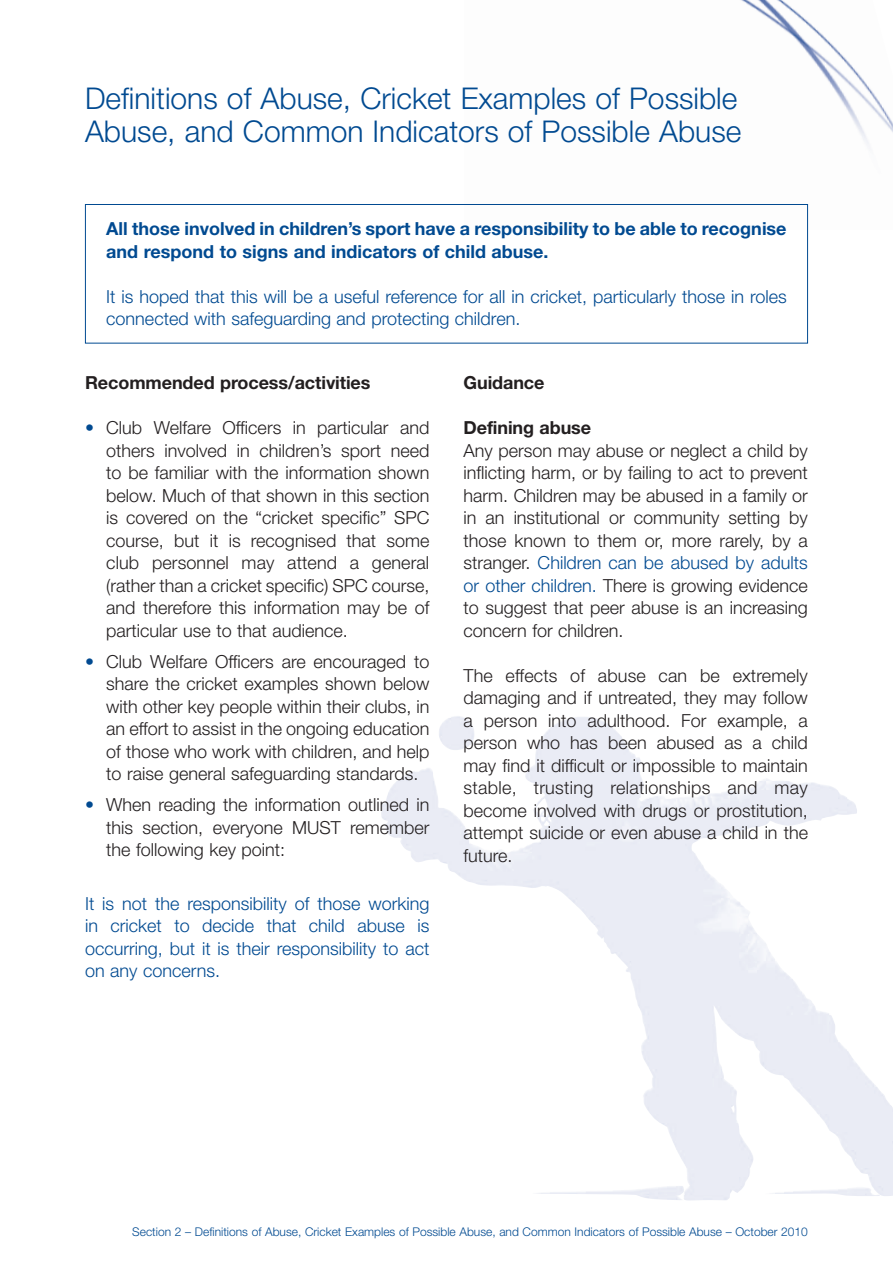
<style>
.page{position:relative;width:893px;height:1263px;background:#fff}
.page>*{position:absolute;margin:0;border:0;box-sizing:border-box;transform-origin:0 0}
.t1{font:300 30px/33px "Helvetica Neue";color:#014a91}
.t2{font:300 18px/22.5px "Helvetica Neue";color:#231f20;text-align:justify}
.t3{font:300 18px/22.5px "Helvetica Neue";color:#014a91;text-align:justify}
.t4{font:700 18px/22.5px "Helvetica Neue";color:#014a91}
.t5{font:700 18px "Helvetica Neue";letter-spacing:-.005em;color:#231f20}
.t6{font:300 12px "Helvetica Neue";color:#014a91}
.s1{color:#014a91}
</style>
<div class="page">
<img style="left:741px;top:0;width:152px;height:230px">
<div style="left:85px;top:204px;width:723px;height:139px;border:1px solid #014a91"></div>
<h1 class="t1" style="left:85px;top:81px;width:658px">Definitions of Abuse, Cricket Examples of Possible<br>Abuse, and Common Indicators of Possible Abuse</h1>
<p class="t4" style="left:106px;top:217px;width:682px">All those involved in children’s sport have a responsibility to be able to recognise and respond to signs and indicators of child abuse.</p>
<p class="t3" style="left:106px;top:285px;width:682px">It is hoped that this will be a useful reference for all in cricket, particularly those in roles connected with safeguarding and protecting children.</p>
<p class="t5" style="left:85px;top:372px;width:287px">Recommended process/activities</p>
<p class="t2" style="left:106px;top:416px;width:325px;text-indent:-21px"><span class="s1">•</span> Club Welfare Officers in particular and others involved in children’s sport need to be familiar with the information shown below. Much of that shown in this section is covered on the “cricket specific” SPC course, but it is recognised that some club personnel may attend a general (rather than a cricket specific) SPC course, and therefore this information may be of particular use to that audience.</p>
<p class="t2" style="left:106px;top:650px;width:325px;text-indent:-21px"><span class="s1">•</span> Club Welfare Officers are encouraged to share the cricket examples shown below with other key people within their clubs, in an effort to assist in the ongoing education of those who work with children, and help to raise general safeguarding standards.</p>
<p class="t2" style="left:106px;top:793px;width:325px;text-indent:-21px"><span class="s1">•</span> When reading the information outlined in this section, everyone MUST remember the following key point:</p>
<p class="t3" style="left:85px;top:892px;width:346px">It is not the responsibility of those working in cricket to decide that child abuse is occurring, but it is their responsibility to act on any concerns.</p>
<p class="t5" style="left:463px;top:372px;width:83px">Guidance</p>
<p class="t5" style="left:463px;top:417px;width:129px">Defining abuse</p>
<p class="t2" style="left:463px;top:439px;width:346px">Any person may abuse or neglect a child by inflicting harm, or by failing to act to prevent harm. Children may be abused in a family or in an institutional or community setting by those known to them or, more rarely, by a stranger. <span class="s1">Children can be abused by adults or other children.</span> There is growing evidence to suggest that peer abuse is an increasing concern for children.</p>
<p class="t2" style="left:463px;top:664px;width:346px">The effects of abuse can be extremely damaging and if untreated, they may follow a person into adulthood. For example, a person who has been abused as a child may find it difficult or impossible to maintain stable, trusting relationships and may become involved with drugs or prostitution, attempt suicide or even abuse a child in the future.</p>
<p class="t6" style="left:132px;top:1224px;width:677px">Section 2 – Definitions of Abuse, Cricket Examples of Possible Abuse, and Common Indicators of Possible Abuse – October 2010</p>
</div>
